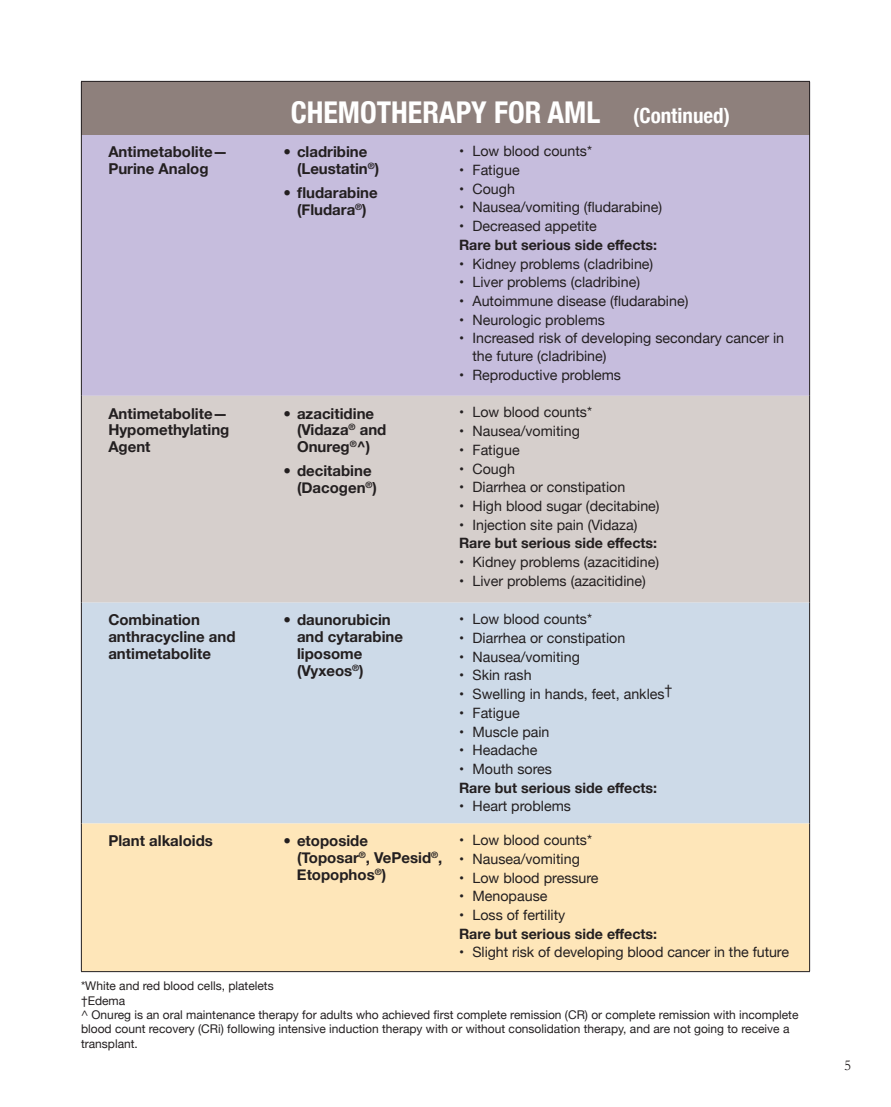
<style>
.page{position:relative;width:891px;height:1107px;background:#fff}
.page>*{position:absolute;margin:0;border:0;box-sizing:border-box;transform-origin:0 0}
.t1{font:700 condensed 30px "Helvetica Neue";color:#fff}
.t2{font:700 condensed 21px "Helvetica Neue";color:#fff}
.t3{font:700 15px/17px "Helvetica Neue";color:#231f20}
.t4{font:15px "Garamond";color:#231f20}
.t5{font:14.25px/17.7px "Helvetica Neue";color:#231f20}
.t6{font:700 14.25px "Helvetica Neue";color:#231f20}
.t7{font:12px/14.4px "Helvetica Neue";color:#231f20}
</style>
<div class="page">
<div style="left:81px;top:81px;width:729px;height:54px;background:#8e807c"></div>
<div style="left:82px;top:135px;width:727px;height:261px;background:#c6bddd"></div>
<div style="left:82px;top:396px;width:727px;height:207px;background:#d6cfcc"></div>
<div style="left:82px;top:603px;width:727px;height:221px;background:#cddae8"></div>
<div style="left:82px;top:824px;width:727px;height:147px;background:#fee6b9"></div>
<hr style="left:81px;top:81px;width:189px;height:1px;background:#231f20">
<hr style="left:81px;top:82px;width:1px;height:53px;background:#231f20">
<hr style="left:270px;top:81px;width:189px;height:1px;background:#231f20">
<hr style="left:459px;top:81px;width:351px;height:1px;background:#231f20">
<hr style="left:809px;top:82px;width:1px;height:53px;background:#231f20">
<hr style="left:81px;top:135px;width:1px;height:261px;background:#231f20">
<hr style="left:809px;top:135px;width:1px;height:261px;background:#231f20">
<hr style="left:81px;top:396px;width:1px;height:207px;background:#231f20">
<hr style="left:809px;top:396px;width:1px;height:207px;background:#231f20">
<hr style="left:81px;top:603px;width:1px;height:221px;background:#231f20">
<hr style="left:809px;top:603px;width:1px;height:221px;background:#231f20">
<hr style="left:81px;top:824px;width:1px;height:147px;background:#231f20">
<hr style="left:809px;top:824px;width:1px;height:147px;background:#231f20">
<hr style="left:81px;top:971px;width:189px;height:1px;background:#231f20">
<hr style="left:270px;top:971px;width:189px;height:1px;background:#231f20">
<hr style="left:459px;top:971px;width:351px;height:1px;background:#231f20">
<svg style="left:285px;top:149px;width:5px;height:6px"></svg>
<svg style="left:285px;top:190px;width:5px;height:6px"></svg>
<svg style="left:285px;top:410px;width:5px;height:6px"></svg>
<svg style="left:285px;top:468px;width:5px;height:6px"></svg>
<svg style="left:285px;top:617px;width:5px;height:6px"></svg>
<svg style="left:285px;top:838px;width:5px;height:6px"></svg>
<h1 class="t1" style="left:291px;top:87px;width:311px">CHEMOTHERAPY FOR AML</h1>
<h2 class="t2" style="left:633px;top:98px;width:98px">(Continued)</h2>
<p class="t3" style="left:108px;top:144px;width:121px">Antimetabolite—<br>Purine Analog</p>
<p class="t3" style="left:297px;top:144px;width:84px">cladribine (Leustatin<sup>®</sup>)</p>
<p class="t3" style="left:297px;top:185px;width:82px">fludarabine (Fludara<sup>®</sup>)</p>
<p class="t3" style="left:108px;top:405px;width:123px;text-align:justify">Antimetabolite— Hypomethylating Agent</p>
<p class="t3" style="left:297px;top:405px;width:91px">azacitidine (Vidaza<sup>®</sup> and<br>Onureg<sup>®</sup>^)</p>
<p class="t3" style="left:297px;top:463px;width:82px">decitabine (Dacogen<sup>®</sup>)</p>
<p class="t5" style="left:459px;top:143px;width:135px">• Low blood counts*</p>
<p class="t5" style="left:459px;top:162px;width:62px">• Fatigue</p>
<p class="t5" style="left:459px;top:181px;width:57px">• Cough</p>
<p class="t5" style="left:459px;top:199px;width:205px">• Nausea/vomiting (fludarabine)</p>
<p class="t5" style="left:459px;top:218px;width:139px">• Decreased appetite</p>
<p class="t6" style="left:459px;top:234px;width:200px">Rare but serious side effects:</p>
<p class="t5" style="left:459px;top:255px;width:196px">• Kidney problems (cladribine)</p>
<p class="t5" style="left:459px;top:274px;width:183px">• Liver problems (cladribine)</p>
<p class="t5" style="left:459px;top:293px;width:231px">• Autoimmune disease (fludarabine)</p>
<p class="t5" style="left:459px;top:312px;width:147px">• Neurologic problems</p>
<p class="t5" style="left:472px;top:330px;width:313px;text-indent:-13px">• Increased risk of developing secondary cancer in the future (cladribine)</p>
<p class="t5" style="left:459px;top:367px;width:164px">• Reproductive problems</p>
<p class="t5" style="left:459px;top:404px;width:135px">• Low blood counts*</p>
<p class="t5" style="left:459px;top:423px;width:122px">• Nausea/vomiting</p>
<p class="t5" style="left:459px;top:442px;width:62px">• Fatigue</p>
<p class="t5" style="left:459px;top:461px;width:57px">• Cough</p>
<p class="t5" style="left:459px;top:479px;width:168px">• Diarrhea or constipation</p>
<p class="t5" style="left:459px;top:498px;width:202px">• High blood sugar (decitabine)</p>
<p class="t5" style="left:459px;top:517px;width:180px">• Injection site pain (Vidaza)</p>
<p class="t6" style="left:459px;top:532px;width:200px">Rare but serious side effects:</p>
<p class="t5" style="left:459px;top:554px;width:202px">• Kidney problems (azacitidine)</p>
<p class="t5" style="left:459px;top:573px;width:188px">• Liver problems (azacitidine)</p>
<p class="t3" style="left:108px;top:612px;width:129px">Combination anthracycline and antimetabolite</p>
<p class="t3" style="left:297px;top:612px;width:108px">daunorubicin and cytarabine liposome (Vyxeos<sup>®</sup>)</p>
<p class="t5" style="left:459px;top:611px;width:135px">• Low blood counts*</p>
<p class="t5" style="left:459px;top:630px;width:168px">• Diarrhea or constipation</p>
<p class="t5" style="left:459px;top:649px;width:122px">• Nausea/vomiting</p>
<p class="t5" style="left:459px;top:667px;width:74px">• Skin rash</p>
<p class="t5" style="left:459px;top:686px;width:215px">• Swelling in hands, feet, ankles†</p>
<p class="t5" style="left:459px;top:705px;width:62px">• Fatigue</p>
<p class="t5" style="left:459px;top:723px;width:92px">• Muscle pain</p>
<p class="t5" style="left:459px;top:742px;width:80px">• Headache</p>
<p class="t5" style="left:459px;top:761px;width:94px">• Mouth sores</p>
<p class="t6" style="left:459px;top:776px;width:200px">Rare but serious side effects:</p>
<p class="t5" style="left:459px;top:798px;width:113px">• Heart problems</p>
<p class="t3" style="left:108px;top:833px;width:106px">Plant alkaloids</p>
<p class="t3" style="left:297px;top:833px;width:147px">etoposide (Toposar<sup>®</sup>, VePesid<sup>®</sup>,<br>Etopophos<sup>®</sup>)</p>
<p class="t5" style="left:459px;top:832px;width:135px">• Low blood counts*</p>
<p class="t5" style="left:459px;top:851px;width:122px">• Nausea/vomiting</p>
<p class="t5" style="left:459px;top:869px;width:141px">• Low blood pressure</p>
<p class="t5" style="left:459px;top:888px;width:90px">• Menopause</p>
<p class="t5" style="left:459px;top:907px;width:108px">• Loss of fertility</p>
<p class="t6" style="left:459px;top:922px;width:200px">Rare but serious side effects:</p>
<p class="t5" style="left:459px;top:944px;width:332px">• Slight risk of developing blood cancer in the future</p>
<p class="t7" style="left:81px;top:979px;width:719px">*White and red blood cells, platelets<br>†Edema<br>^ Onureg is an oral maintenance therapy for adults who achieved first complete remission (CR) or complete remission with incomplete blood count recovery (CRi) following intensive induction therapy with or without consolidation therapy, and are not going to receive a transplant.</p>
<p class="t4" style="left:844px;top:1056px;width:9px">5</p>
</div>
